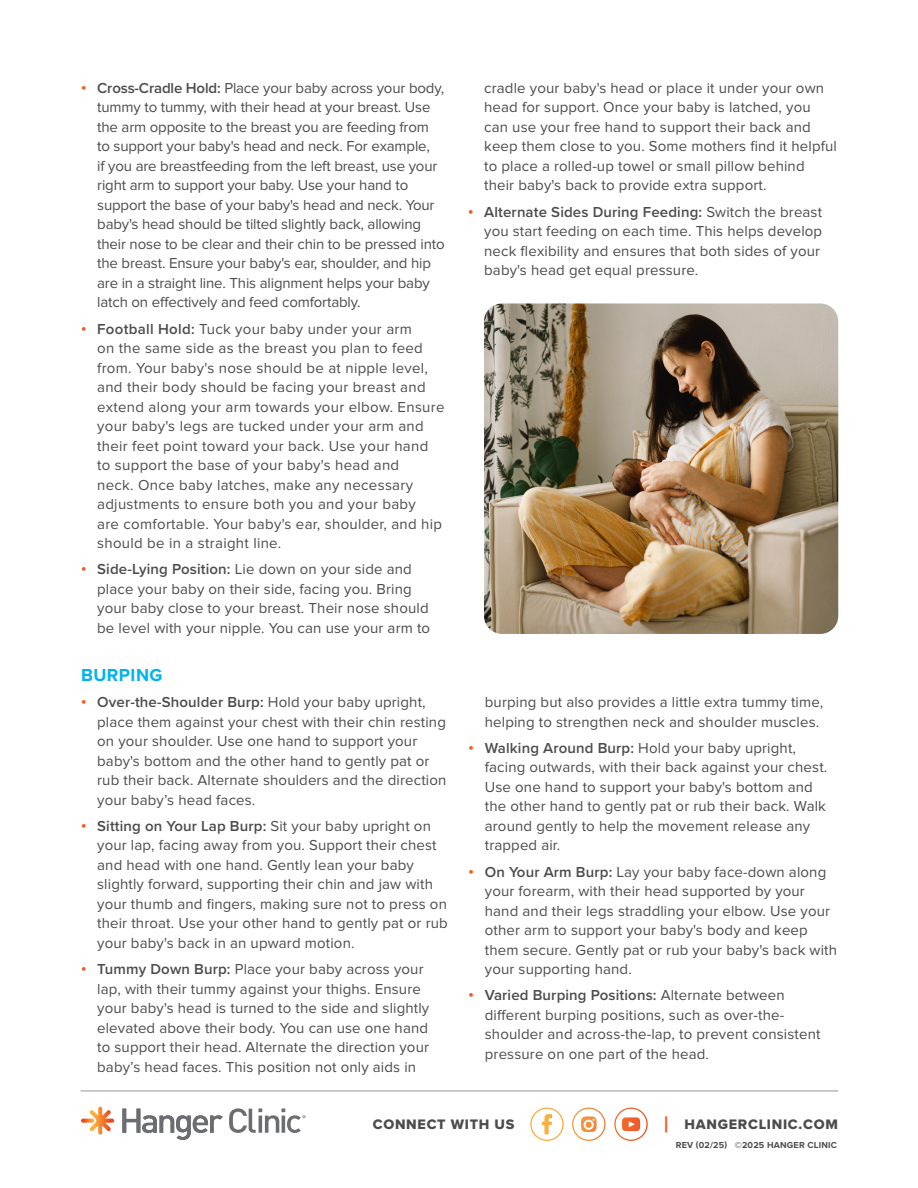
<style>
.page{position:relative;width:918px;height:1188px;background:#fff}
.page>*{position:absolute;margin:0;border:0;box-sizing:border-box;transform-origin:0 0}
.t1{font:700 22.8px "Proxima Nova";color:#f15921}
.t2{font:700 18px "Proxima Nova";letter-spacing:.025em;color:#00b3ef}
.t3{font:15px/19.5px "Proxima Nova";letter-spacing:.01em;color:#4c4c4c}
.t4{font:15px/19.5px "Proxima Nova";letter-spacing:-.01em;color:#4c4c4c}
.t5{font:14.25px "Proxima Nova Extrabld";letter-spacing:.05em;color:#4c4c4c}
.t6{font:700 9px "Proxima Nova";letter-spacing:.02em;color:#4c4c4c}
.s1{font-family:"Proxima Nova Extrabld";color:#f15921}
.s2{font-weight:600}
</style>
<div class="page">
<svg style="left:530px;top:1108px;width:34px;height:33px"></svg>
<svg style="left:614px;top:1108px;width:34px;height:33px"></svg>
<svg style="left:572px;top:1108px;width:34px;height:33px"></svg>
<svg style="left:81px;top:1107px;width:33px;height:28px"></svg>
<svg style="left:122px;top:1109px;width:101px;height:31px"></svg>
<svg style="left:229px;top:1108px;width:77px;height:25px"></svg>
<hr style="left:81px;top:1091px;width:757px;height:1px;background:#939598">
<img style="left:484px;top:303px;width:354px;height:331px">
<p class="t4" style="left:97px;top:78px;width:349px;text-indent:-16px"><span class="s1">•</span> <span class="s2">Cross-Cradle Hold:</span> Place your baby across your body, tummy to tummy, with their head at your breast. Use the arm opposite to the breast you are feeding from to support your baby's head and neck. For example,<br>if you are breastfeeding from the left breast, use your right arm to support your baby. Use your hand to support the base of your baby's head and neck. Your baby's head should be tilted slightly back, allowing their nose to be clear and their chin to be pressed into the breast. Ensure your baby's ear, shoulder, and hip are in a straight line. This alignment helps your baby latch on effectively and feed comfortably.</p>
<p class="t3" style="left:97px;top:319px;width:349px;text-indent:-16px"><span class="s1">•</span> <span class="s2">Football Hold:</span> Tuck your baby under your arm<br>on the same side as the breast you plan to feed from. Your baby's nose should be at nipple level, and their body should be facing your breast and extend along your arm towards your elbow. Ensure your baby's legs are tucked under your arm and their feet point toward your back. Use your hand to support the base of your baby's head and<br>neck. Once baby latches, make any necessary adjustments to ensure both you and your baby<br>are comfortable. Your baby's ear, shoulder, and hip should be in a straight line.</p>
<p class="t3" style="left:97px;top:560px;width:335px;text-indent:-16px"><span class="s1">•</span> <span class="s2">Side-Lying Position:</span> Lie down on your side and place your baby on their side, facing you. Bring your baby close to your breast. Their nose should be level with your nipple. You can use your arm to</p>
<p class="t2" style="left:81px;top:661px;width:83px">BURPING</p>
<p class="t3" style="left:97px;top:693px;width:351px;text-indent:-16px"><span class="s1">•</span> <span class="s2">Over-the-Shoulder Burp:</span> Hold your baby upright, place them against your chest with their chin resting on your shoulder. Use one hand to support your baby's bottom and the other hand to gently pat or rub their back. Alternate shoulders and the direction your baby’s head faces.</p>
<p class="t3" style="left:97px;top:816px;width:352px;text-indent:-16px"><span class="s1">•</span> <span class="s2">Sitting on Your Lap Burp:</span> Sit your baby upright on your lap, facing away from you. Support their chest and head with one hand. Gently lean your baby slightly forward, supporting their chin and jaw with your thumb and fingers, making sure not to press on their throat. Use your other hand to gently pat or rub your baby's back in an upward motion.</p>
<p class="t3" style="left:97px;top:960px;width:334px;text-indent:-16px"><span class="s1">•</span> <span class="s2">Tummy Down Burp:</span> Place your baby across your lap, with their tummy against your thighs. Ensure your baby's head is turned to the side and slightly elevated above their body. You can use one hand to support their head. Alternate the direction your baby’s head faces. This position not only aids in</p>
<p class="t3" style="left:484px;top:78px;width:354px">cradle your baby's head or place it under your own head for support. Once your baby is latched, you can use your free hand to support their back and keep them close to you. Some mothers find it helpful to place a rolled-up towel or small pillow behind their baby's back to provide extra support.</p>
<p class="t3" style="left:484px;top:202px;width:339px;text-indent:-16px"><span class="s1">•</span> <span class="s2">Alternate Sides During Feeding:</span> Switch the breast you start feeding on each time. This helps develop neck flexibility and ensures that both sides of your baby's head get equal pressure.</p>
<p class="t3" style="left:485px;top:693px;width:340px">burping but also provides a little extra tummy time, helping to strengthen neck and shoulder muscles.</p>
<p class="t3" style="left:485px;top:738px;width:344px;text-indent:-16px"><span class="s1">•</span> <span class="s2">Walking Around Burp:</span> Hold your baby upright, facing outwards, with their back against your chest.<br>Use one hand to support your baby's bottom and the other hand to gently pat or rub their back. Walk around gently to help the movement release any trapped air.</p>
<p class="t3" style="left:485px;top:862px;width:354px;text-indent:-16px"><span class="s1">•</span> <span class="s2">On Your Arm Burp:</span> Lay your baby face-down along your forearm, with their head supported by your hand and their legs straddling your elbow. Use your other arm to support your baby's body and keep them secure. Gently pat or rub your baby's back with your supporting hand.</p>
<p class="t3" style="left:485px;top:986px;width:337px;text-indent:-16px"><span class="s1">•</span> <span class="s2">Varied Burping Positions:</span> Alternate between different burping positions, such as over-the&shy;shoulder and across-the-lap, to prevent consistent pressure on one part of the head.</p>
<h1 class="t1" style="left:664px;top:1107px;width:6px">|</h1>
<p class="t5" style="left:373px;top:1114px;width:143px">CONNECT WITH US</p>
<p class="t5" style="left:685px;top:1114px;width:155px">HANGERCLINIC.COM</p>
<p class="t6" style="left:676px;top:1138px;width:163px">REV (02/25) ©2025 HANGER CLINIC</p>
</div>
